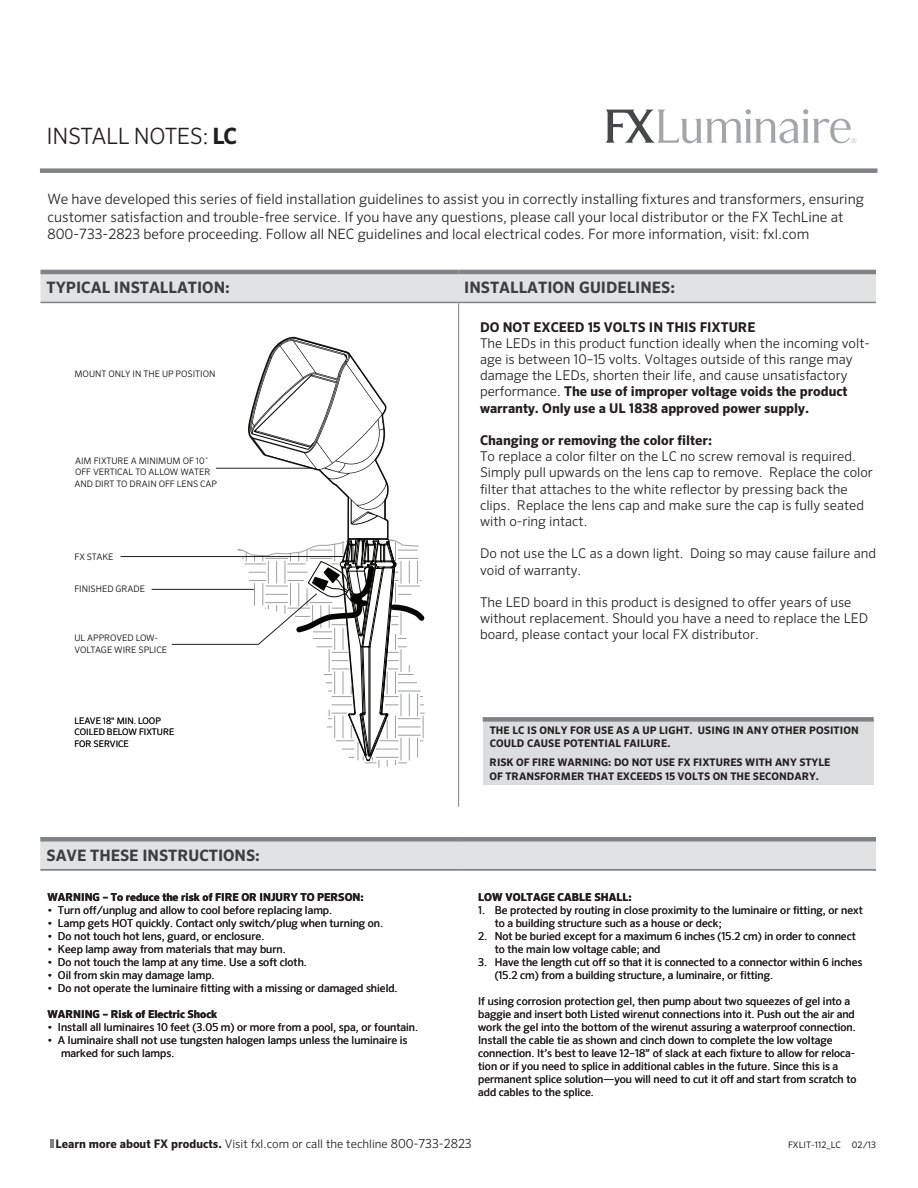
<style>
.page{position:relative;width:918px;height:1188px;background:#fff}
.page>*{position:absolute;margin:0;border:0;box-sizing:border-box;transform-origin:0 0}
.t1{font:300 22.5px "Sero Pro";letter-spacing:-.015em;color:#231f20}
.t2{font:700 15.75px "Sero Pro";color:#3e3e3f}
.t3{font:300 14.25px/17.1px "Sero Pro";color:#231f20}
.body{font:300 13.5px/16.2px "Sero Pro";color:#231f20}
.body-2{font:700 13.5px "Sero Pro";color:#231f20}
.Headings{font:700 13.5px "Sero Pro";color:#231f20}
.t4{font:300 11.85px "Sero Pro";color:#231f20}
.t5{font:10.8px/13px "Sero Pro";color:#231f20}
.Normal_bold{font:700 10.8px "Sero Pro";color:#231f20}
.t6{font:700 10.5px/13.5px "Sero Pro";color:#231f20}
.t7{font:300 9px "Sero Pro";color:#040503}
.t8{font:9px "Sero Pro";color:#231f20}
.t9{font:200 6.75px "Sero Pro";color:#a4a5a9}
.s1{font-weight:700}
.s2{font-size:12.6px}
</style>
<div class="page">
<svg style="left:40px;top:274px;width:836px;height:28px;background:#dfe0e2"></svg>
<hr style="left:40px;top:270px;width:418px;height:4px;background:#808285">
<hr style="left:458px;top:270px;width:418px;height:4px;background:#808285">
<hr style="left:40px;top:302px;width:418px;height:1px;background:#808285">
<hr style="left:458px;top:302px;width:418px;height:1px;background:#808285">
<svg style="left:605px;top:109px;width:246px;height:34px"></svg>
<div style="left:40px;top:168px;width:837px;height:5px;background:#808285"></div>
<svg style="left:50px;top:1140px;width:3px;height:8px"></svg>
<hr style="left:458px;top:303px;width:1px;height:504px;background:#808285">
<div style="left:483px;top:719px;width:391px;height:66px;background:#dcdddf"></div>
<div style="left:483px;top:717px;width:391px;height:5px;background:#808285"></div>
<hr style="left:121px;top:556px;width:224px;height:1px;background:#231f20">
<hr style="left:152px;top:589px;width:102px;height:1px;background:#231f20">
<svg style="left:171px;top:338px;width:254px;height:430px"></svg>
<div style="left:40px;top:842px;width:836px;height:27px;background:#e1e2e4"></div>
<div style="left:40px;top:837px;width:418px;height:5px;background:#808285"></div>
<div style="left:458px;top:837px;width:418px;height:5px;background:#808285"></div>
<hr style="left:40px;top:869px;width:418px;height:1px;background:#808285">
<hr style="left:458px;top:869px;width:418px;height:1px;background:#808285">
<p class="t1" style="left:47px;top:123px;width:192px">INSTALL NOTES: <span class="s1">LC</span></p>
<p class="t9" style="left:851px;top:137px;width:7px">®</p>
<p class="t3" style="left:48px;top:191px;width:818px">We have developed this series of field installation guidelines to assist you in correctly installing fixtures and transformers, ensuring customer satisfaction and trouble-free service. If you have any questions, please call your local distributor or the FX TechLine at<br>800-733-2823 before proceeding. Follow all NEC guidelines and local electrical codes. For more information, visit: fxl.com</p>
<h2 class="t2" style="left:46px;top:278px;width:185px">TYPICAL INSTALLATION:</h2>
<h2 class="t2" style="left:464px;top:278px;width:212px">INSTALLATION GUIDELINES:</h2>
<p class="t7" style="left:74px;top:369px;width:143px">MOUNT ONLY IN THE UP POSITION</p>
<p class="t7" style="left:75px;top:455px;width:136px">AIM FIXTURE A MINIMUM OF 10˚</p>
<p class="t7" style="left:75px;top:467px;width:137px">OFF VERTICAL TO ALLOW WATER</p>
<p class="t7" style="left:74px;top:478px;width:144px">AND DIRT TO DRAIN OFF LENS CAP</p>
<p class="t7" style="left:74px;top:552px;width:40px">FX STAKE</p>
<p class="t7" style="left:74px;top:584px;width:72px">FINISHED GRADE</p>
<p class="t7" style="left:74px;top:633px;width:85px">UL APPROVED LOW-</p>
<p class="t7" style="left:74px;top:644px;width:94px">VOLTAGE WIRE SPLICE</p>
<p class="t7" style="left:74px;top:715px;width:88px">LEAVE 18" MIN. LOOP</p>
<p class="t7" style="left:74px;top:727px;width:101px">COILED BELOW FIXTURE</p>
<p class="t7" style="left:74px;top:738px;width:56px">FOR SERVICE</p>
<p class="t2" style="left:46px;top:845px;width:215px">SAVE THESE INSTRUCTIONS:</p>
<p class="Normal_bold" style="left:48px;top:890px;width:318px">WARNING – To reduce the risk of FIRE OR INJURY TO PERSON:</p>
<p class="t5" style="left:48px;top:903px;width:286px">• Turn off/unplug and allow to cool before replacing lamp.</p>
<p class="t5" style="left:48px;top:916px;width:337px">• Lamp gets HOT quickly. Contact only switch/plug when turning on.</p>
<p class="t5" style="left:48px;top:929px;width:218px">• Do not touch hot lens, guard, or enclosure.</p>
<p class="t5" style="left:48px;top:942px;width:240px">• Keep lamp away from materials that may burn.</p>
<p class="t5" style="left:48px;top:955px;width:261px">• Do not touch the lamp at any time. Use a soft cloth.</p>
<p class="t5" style="left:48px;top:968px;width:169px">• Oil from skin may damage lamp.</p>
<p class="t5" style="left:48px;top:981px;width:352px">• Do not operate the luminaire fitting with a missing or damaged shield.</p>
<p class="Normal_bold" style="left:48px;top:1008px;width:171px">WARNING – Risk of Electric Shock</p>
<p class="t5" style="left:48px;top:1021px;width:372px">• Install all luminaires 10 feet (3.05 m) or more from a pool, spa, or fountain.</p>
<p class="t5" style="left:61px;top:1034px;width:348px;text-indent:-14px">• A luminaire shall not use tungsten halogen lamps unless the luminaire is marked for such lamps.</p>
<p class="Headings" style="left:480px;top:319px;width:277px">DO NOT EXCEED 15 VOLTS IN THIS FIXTURE</p>
<p class="body" style="left:480px;top:335px;width:391px">The LEDs in this product function ideally when the incoming volt&shy;age is between 10–15 volts. Voltages outside of this range may damage the LEDs, shorten their life, and cause unsatisfactory performance. <span class="s1">The use of improper voltage voids the product warranty. Only use a UL 1838 approved power supply.</span></p>
<p class="body-2" style="left:480px;top:432px;width:234px">Changing or removing the color filter:</p>
<p class="body" style="left:480px;top:448px;width:394px">To replace a color filter on the LC no screw removal is required.<br>Simply pull upwards on the lens cap to remove. Replace the color filter that attaches to the white reflector by pressing back the clips. Replace the lens cap and make sure the cap is fully seated with o-ring intact.</p>
<p class="body" style="left:480px;top:545px;width:398px">Do not use the LC as a down light. Doing so may cause failure and void of warranty.</p>
<p class="body" style="left:480px;top:594px;width:390px">The LED board in this product is designed to offer years of use without replacement. Should you have a need to replace the LED board, please contact your local FX distributor.</p>
<p class="t6" style="left:490px;top:723px;width:371px">THE LC IS ONLY FOR USE AS A UP LIGHT. USING IN ANY OTHER POSITION<br>COULD CAUSE POTENTIAL FAILURE.</p>
<p class="t6" style="left:490px;top:756px;width:342px">RISK OF FIRE WARNING: DO NOT USE FX FIXTURES WITH ANY STYLE<br>OF TRANSFORMER THAT EXCEEDS 15 VOLTS ON THE SECONDARY.</p>
<p class="Normal_bold" style="left:478px;top:890px;width:155px">LOW VOLTAGE CABLE SHALL:</p>
<p class="t5" style="left:495px;top:903px;width:370px;text-indent:-16px">1. Be protected by routing in close proximity to the luminaire or fitting, or next to a building structure such as a house or deck;</p>
<p class="t5" style="left:495px;top:929px;width:363px;text-indent:-16px">2. Not be buried except for a maximum 6 inches (15.2 cm) in order to connect to the main low voltage cable; and</p>
<p class="t5" style="left:495px;top:955px;width:369px;text-indent:-16px">3. Have the length cut off so that it is connected to a connector within 6 inches (15.2 cm) from a building structure, a luminaire, or fitting.</p>
<p class="t5" style="left:478px;top:994px;width:380px">If using corrosion protection gel, then pump about two squeezes of gel into a baggie and insert both Listed wirenut connections into it. Push out the air and work the gel into the bottom of the wirenut assuring a waterproof connection.<br>Install the cable tie as shown and cinch down to complete the low voltage connection. It’s best to leave 12–18” of slack at each fixture to allow for reloca&shy;tion or if you need to splice in additional cables in the future. Since this is a permanent splice solution—you will need to cut it off and start from scratch to add cables to the splice.</p>
<p class="t4" style="left:55px;top:1137px;width:418px"><span class="s1">Learn more about FX products.</span> Visit fxl.com or call the techline <span class="s2">800-733-2823</span></p>
<p class="t8" style="left:788px;top:1139px;width:89px">FXLIT-112_LC 02/13</p>
</div>
